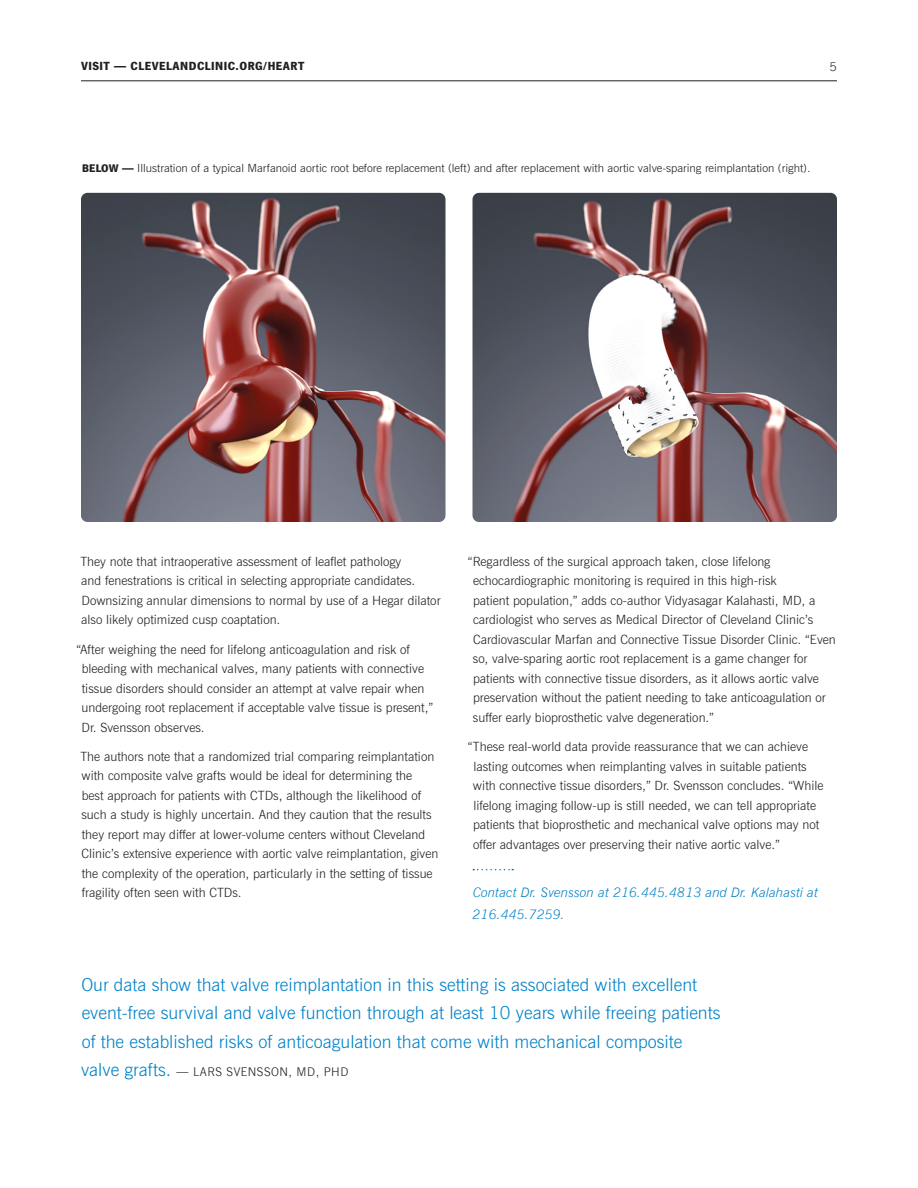
<style>
.page{position:relative;width:918px;height:1188px;background:#fff}
.page>*{position:absolute;margin:0;border:0;box-sizing:border-box;transform-origin:0 0}
.t1{font:300 18px/28.5px "News Gothic BT";color:#0082c8}
.t2{font:italic 300 13.2px/21.8px "News Gothic BT";color:#0082c8}
.t3{font:300 12.75px/19.5px "News Gothic BT";color:#231f20}
.t4{font:300 12px "News Gothic BT";letter-spacing:.04em;color:#231f20}
.t5{font:900 12px "News Gothic LT Std";letter-spacing:.04em;color:#231f20}
.t6{font:300 11.25px "News Gothic BT";color:#231f20}
.s1{font-family:"News Gothic LT Std";font-weight:900}
.s2{font-size:18px;color:#0082c8}
</style>
<div class="page">
<hr style="left:81px;top:81px;width:756px;height:1px;background:#231f20">
<img style="left:81px;top:193px;width:365px;height:329px">
<img style="left:472px;top:193px;width:365px;height:329px">
<svg style="left:473px;top:869px;width:40px;height:1px"></svg>
<p class="t5" style="left:81px;top:59px;width:225px">VISIT — CLEVELANDCLINIC.ORG/HEART</p>
<p class="t4" style="left:830px;top:59px;width:9px">5</p>
<p class="t6" style="left:82px;top:161px;width:730px"><span class="s1">BELOW —</span> Illustration of a typical Marfanoid aortic root before replacement (left) and after replacement with aortic valve-sparing reimplantation (right).</p>
<p class="t3" style="left:80px;top:552px;width:362px">They note that intraoperative assessment of leaflet pathology<br>and fenestrations is critical in selecting appropriate candidates.<br>Downsizing annular dimensions to normal by use of a Hegar dilator also likely optimized cusp coaptation.</p>
<p class="t3" style="left:82px;top:639px;width:353px;text-indent:-5px">“After weighing the need for lifelong anticoagulation and risk of bleeding with mechanical valves, many patients with connective tissue disorders should consider an attempt at valve repair when undergoing root replacement if acceptable valve tissue is present,” Dr. Svensson observes.</p>
<p class="t3" style="left:80px;top:747px;width:360px">The authors note that a randomized trial comparing reimplantation with composite valve grafts would be ideal for determining the<br>best approach for patients with CTDs, although the likelihood of such a study is highly uncertain. And they caution that the results they report may differ at lower-volume centers without Cleveland Clinic’s extensive experience with aortic valve reimplantation, given the complexity of the operation, particularly in the setting of tissue fragility often seen with CTDs.</p>
<p class="t3" style="left:473px;top:552px;width:364px;text-indent:-5px">“Regardless of the surgical approach taken, close lifelong echocardiographic monitoring is required in this high-risk<br>patient population,” adds co-author Vidyasagar Kalahasti, MD, a cardiologist who serves as Medical Director of Cleveland Clinic’s Cardiovascular Marfan and Connective Tissue Disorder Clinic. “Even so, valve-sparing aortic root replacement is a game changer for patients with connective tissue disorders, as it allows aortic valve preservation without the patient needing to take anticoagulation or suffer early bioprosthetic valve degeneration.”</p>
<p class="t3" style="left:473px;top:737px;width:352px;text-indent:-5px">“These real-world data provide reassurance that we can achieve lasting outcomes when reimplanting valves in suitable patients with connective tissue disorders,” Dr. Svensson concludes. “While lifelong imaging follow-up is still needed, we can tell appropriate patients that bioprosthetic and mechanical valve options may not offer advantages over preserving their native aortic valve.”</p>
<p class="t2" style="left:473px;top:882px;width:347px">Contact Dr. Svensson at 216.445.4813 and Dr. Kalahasti at<br>216.445.7259.</p>
<p class="t1" style="left:81px;top:970px;width:641px">Our data show that valve reimplantation in this setting is associated with excellent event-free survival and valve function through at least 10 years while freeing patients of the established risks of anticoagulation that come with mechanical composite</p>
<p class="t4" style="left:81px;top:1065px;width:269px"><span class="s2">valve grafts.</span> — LARS SVENSSON, MD, PHD</p>
</div>
